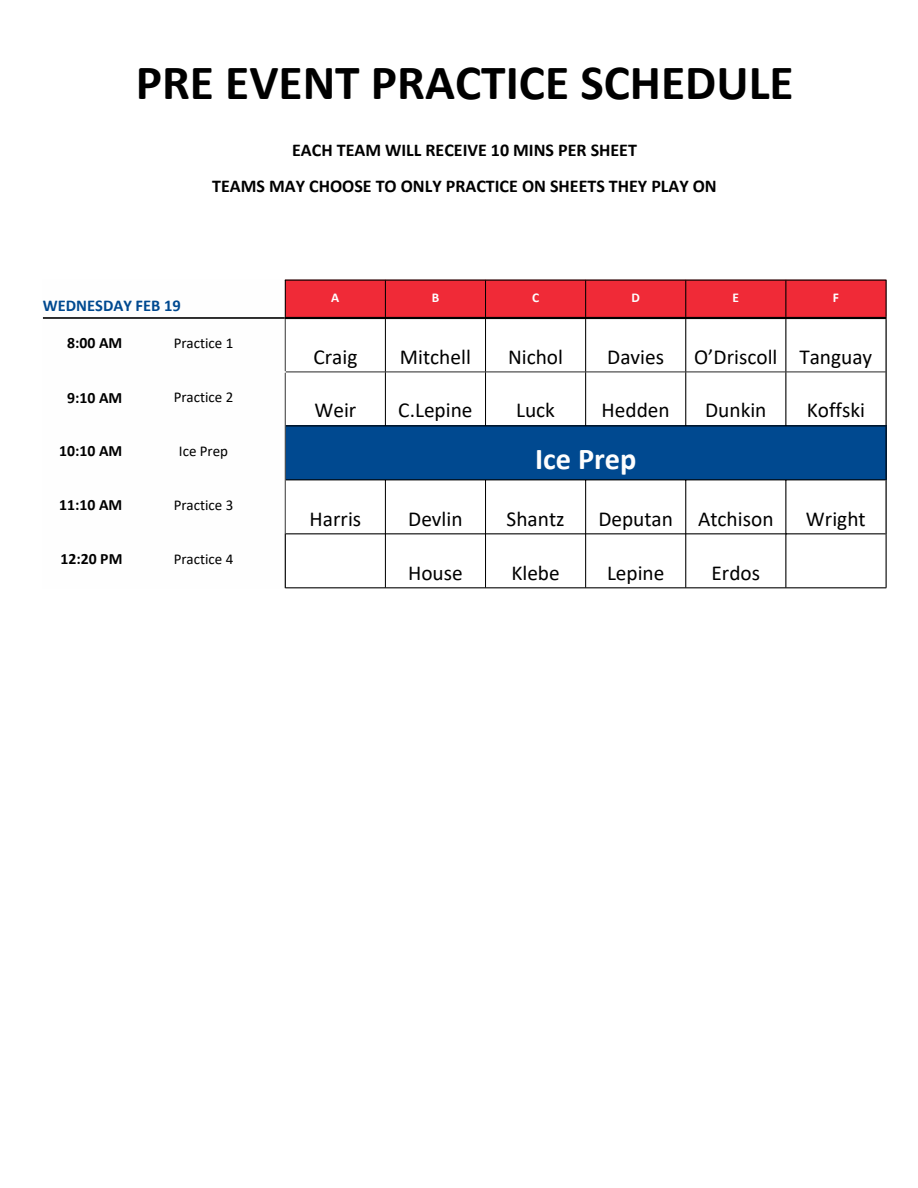
<style>
.page{position:relative;width:918px;height:1188px;background:#fff}
.page>*{position:absolute;margin:0;border:0;box-sizing:border-box;transform-origin:0 0}
.t1{font:700 49.5px "Calibri";color:#000}
.t2{font:700 30.3px "Calibri";color:#fefefe}
.t3{font:21.3px "Calibri";color:#000}
.t4{font:700 18px "Calibri";color:#000}
.t5{font:700 16.5px "Calibri";color:#004990}
.t6{font:700 15.75px "Calibri";color:#000}
.t7{font:15px "Calibri";color:#000}
.t8{font:700 13.35px "Calibri";color:#fefefe}
</style>
<div class="page">
<svg style="left:284px;top:280px;width:1px;height:308px"></svg>
<div style="left:286px;top:281px;width:600px;height:36px;background:#f02a37"></div>
<svg style="left:286px;top:319px;width:600px;height:269px"></svg>
<div style="left:285px;top:426px;width:601px;height:54px;background:#004990"></div>
<hr style="left:385px;top:280px;width:1px;height:37px;background:#000">
<hr style="left:485px;top:280px;width:1px;height:37px;background:#000">
<hr style="left:585px;top:280px;width:1px;height:37px;background:#000">
<hr style="left:686px;top:280px;width:1px;height:37px;background:#000">
<hr style="left:786px;top:280px;width:1px;height:37px;background:#000">
<hr style="left:385px;top:319px;width:1px;height:107px;background:#000">
<hr style="left:385px;top:480px;width:1px;height:107px;background:#000">
<hr style="left:485px;top:319px;width:1px;height:107px;background:#000">
<hr style="left:485px;top:480px;width:1px;height:107px;background:#000">
<hr style="left:585px;top:319px;width:1px;height:107px;background:#000">
<hr style="left:585px;top:480px;width:1px;height:107px;background:#000">
<hr style="left:686px;top:319px;width:1px;height:107px;background:#000">
<hr style="left:686px;top:480px;width:1px;height:107px;background:#000">
<hr style="left:786px;top:319px;width:1px;height:107px;background:#000">
<hr style="left:786px;top:480px;width:1px;height:107px;background:#000">
<hr style="left:886px;top:426px;width:1px;height:54px;background:#000">
<hr style="left:886px;top:534px;width:1px;height:53px;background:#000">
<hr style="left:286px;top:426px;width:599px;height:1px;background:#000">
<hr style="left:286px;top:480px;width:599px;height:1px;background:#000">
<hr style="left:786px;top:534px;width:99px;height:1px;background:#000">
<hr style="left:286px;top:588px;width:99px;height:1px;background:#000">
<hr style="left:285px;top:280px;width:1px;height:37px;background:#000">
<hr style="left:886px;top:280px;width:1px;height:37px;background:#000">
<hr style="left:285px;top:280px;width:601px;height:1px;background:#000">
<hr style="left:286px;top:533px;width:500px;height:1px;background:#000">
<hr style="left:385px;top:587px;width:501px;height:1px;background:#000">
<hr style="left:285px;top:319px;width:1px;height:214px;background:#545454">
<hr style="left:286px;top:371px;width:599px;height:2px;background:#545454">
<hr style="left:285px;top:533px;width:1px;height:55px;background:#000">
<hr style="left:885px;top:319px;width:2px;height:107px;background:#000">
<hr style="left:885px;top:480px;width:2px;height:54px;background:#000">
<hr style="left:43px;top:317px;width:242px;height:2px;background:#000">
<hr style="left:43px;top:371px;width:243px;height:2px;background:#fefefe">
<hr style="left:285px;top:317px;width:602px;height:2px;background:#000">
<p class="t1" style="left:136px;top:62px;width:659px">PRE EVENT PRACTICE SCHEDULE</p>
<p class="t4" style="left:292px;top:143px;width:346px">EACH TEAM WILL RECEIVE 10 MINS PER SHEET</p>
<p class="t4" style="left:212px;top:179px;width:506px">TEAMS MAY CHOOSE TO ONLY PRACTICE ON SHEETS THEY PLAY ON</p>
<h1 class="t5" style="left:43px;top:298px;width:139px">WEDNESDAY FEB 19</h1>
<p class="t8" style="left:331px;top:292px;width:10px">A</p>
<p class="t8" style="left:432px;top:292px;width:9px">B</p>
<p class="t8" style="left:532px;top:292px;width:9px">C</p>
<p class="t8" style="left:631px;top:292px;width:10px">D</p>
<p class="t8" style="left:733px;top:292px;width:8px">E</p>
<p class="t8" style="left:833px;top:292px;width:8px">F</p>
<p class="t6" style="left:67px;top:336px;width:57px">8:00 AM</p>
<p class="t7" style="left:174px;top:337px;width:61px">Practice 1</p>
<p class="t6" style="left:67px;top:391px;width:57px">9:10 AM</p>
<p class="t7" style="left:174px;top:391px;width:61px">Practice 2</p>
<p class="t3" style="left:313px;top:348px;width:45px">Craig</p>
<p class="t3" style="left:400px;top:348px;width:72px">Mitchell</p>
<p class="t3" style="left:508px;top:348px;width:57px">Nichol</p>
<p class="t3" style="left:607px;top:348px;width:58px">Davies</p>
<p class="t3" style="left:694px;top:348px;width:85px">O’Driscoll</p>
<p class="t3" style="left:799px;top:348px;width:74px">Tanguay</p>
<p class="t3" style="left:315px;top:401px;width:43px">Weir</p>
<p class="t3" style="left:398px;top:401px;width:76px">C.Lepine</p>
<p class="t3" style="left:516px;top:401px;width:40px">Luck</p>
<p class="t3" style="left:602px;top:401px;width:70px">Hedden</p>
<p class="t3" style="left:705px;top:401px;width:63px">Dunkin</p>
<p class="t3" style="left:807px;top:401px;width:60px">Koffski</p>
<p class="t6" style="left:59px;top:444px;width:65px">10:10 AM</p>
<p class="t7" style="left:179px;top:445px;width:51px">Ice Prep</p>
<p class="t2" style="left:535px;top:446px;width:103px">Ice Prep</p>
<p class="t6" style="left:59px;top:498px;width:65px">11:10 AM</p>
<p class="t7" style="left:174px;top:499px;width:61px">Practice 3</p>
<p class="t3" style="left:310px;top:510px;width:53px">Harris</p>
<p class="t3" style="left:408px;top:510px;width:56px">Devlin</p>
<p class="t3" style="left:507px;top:510px;width:60px">Shantz</p>
<p class="t3" style="left:598px;top:510px;width:76px">Deputan</p>
<p class="t3" style="left:698px;top:510px;width:77px">Atchison</p>
<p class="t3" style="left:806px;top:510px;width:61px">Wright</p>
<p class="t6" style="left:60px;top:552px;width:63px">12:20 PM</p>
<p class="t7" style="left:174px;top:553px;width:61px">Practice 4</p>
<p class="t3" style="left:408px;top:564px;width:56px">House</p>
<p class="t3" style="left:511px;top:564px;width:50px">Klebe</p>
<p class="t3" style="left:607px;top:564px;width:59px">Lepine</p>
<p class="t3" style="left:712px;top:564px;width:50px">Erdos</p>
</div>
